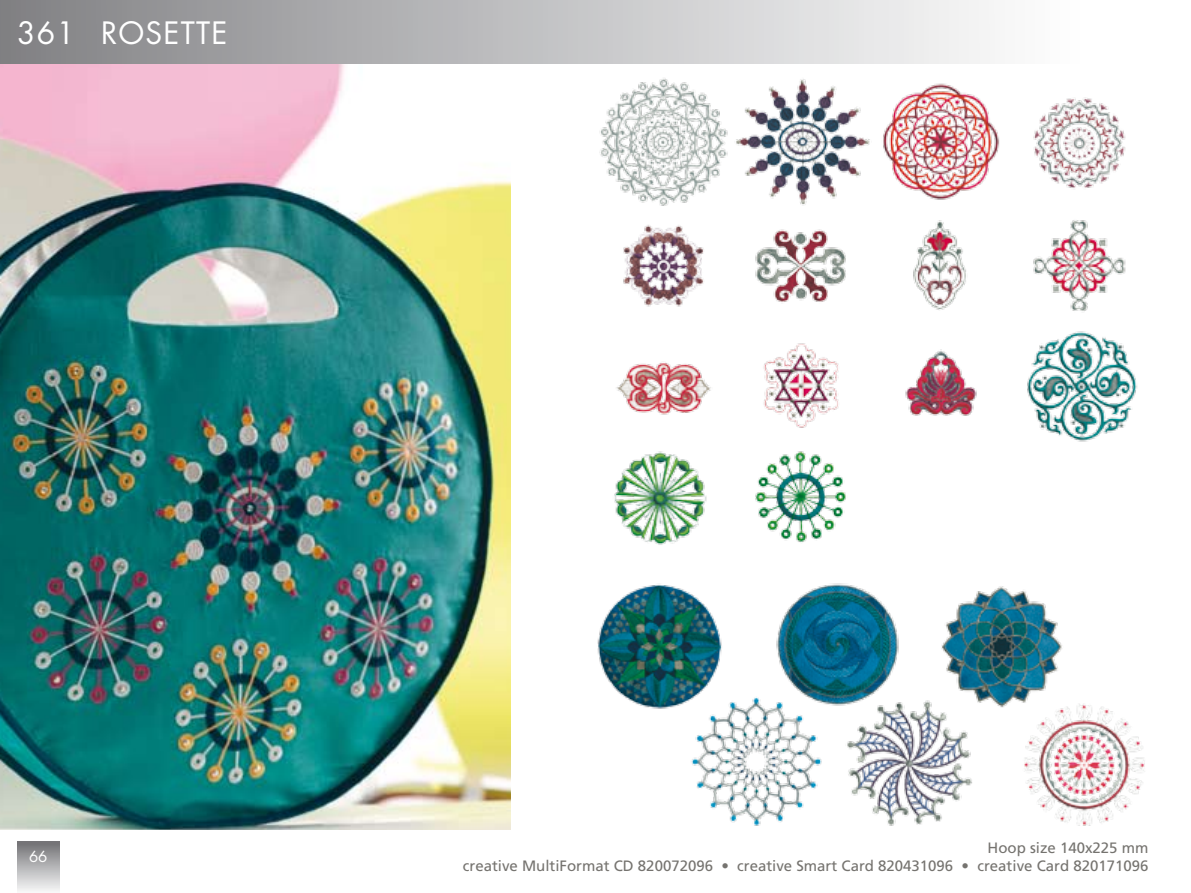
<style>
.page{position:relative;width:1191px;height:893px;background:#fff}
.page>*{position:absolute;margin:0;border:0;box-sizing:border-box;transform-origin:0 0}
.t1{font:30px "Futura";letter-spacing:.04em;color:#fff}
.t2{font:15px/18px "Frutiger";color:#75736f;text-align:right}
.t3{font:15px "Futura";color:#fff}
</style>
<div class="page">
<div style="left:17px;top:842px;width:43px;height:51px;background:linear-gradient(to bottom,#727275,#fafafb)"></div>
<div style="left:0;top:0;width:1191px;height:64px;background:linear-gradient(to right,#838386,#fff)"></div>
<hr style="left:1190px;top:0;width:1px;height:64px;background:#fff">
<img style="left:0;top:65px;width:510px;height:764px">
<img style="left:597px;top:78px;width:548px;height:748px">
<h1 class="t1" style="left:17px;top:14px;width:208px">3 61 ROSETTE</h1>
<p class="t3" style="left:29px;top:847px;width:20px">66</p>
<p class="t2" style="left:463px;top:839px;width:687px">Hoop size 140x225 mm<br>creative MultiFormat CD 820072096 • creative Smart Card 820431096 • creative Card 820171096</p>
</div>
